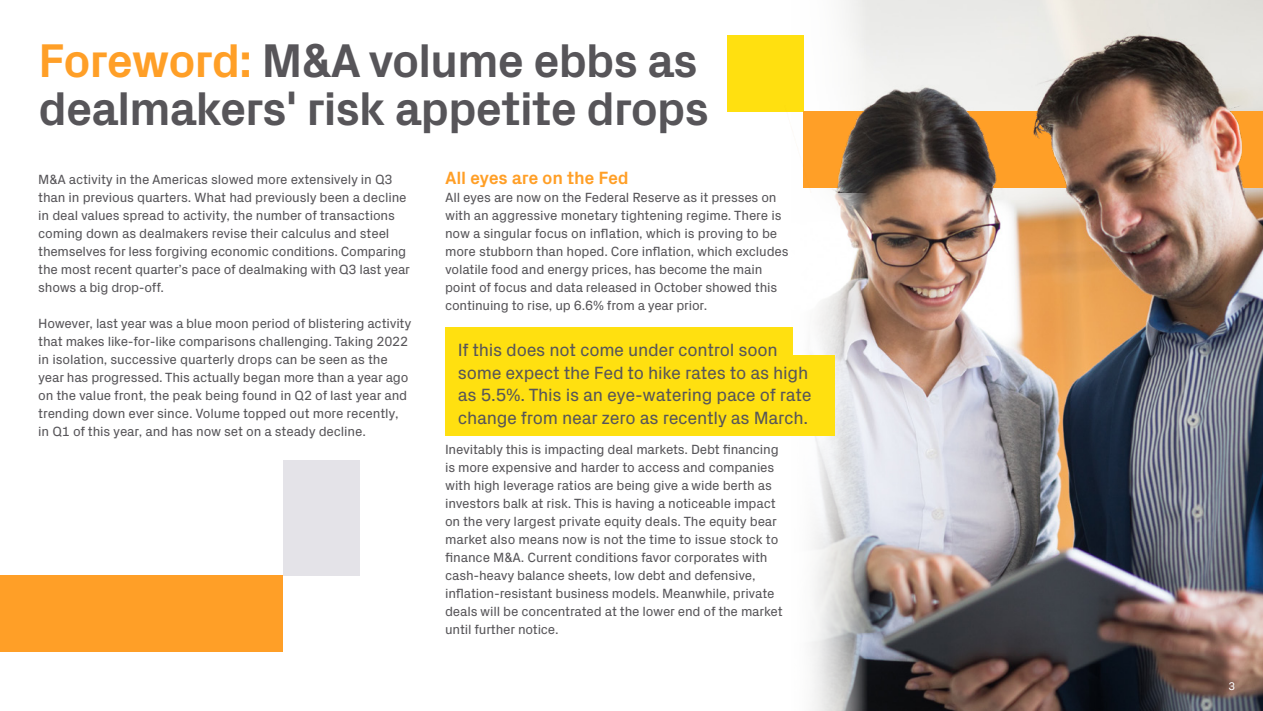
<style>
.page{position:relative;width:1263px;height:711px;background:#fff}
.page>*{position:absolute;margin:0;border:0;box-sizing:border-box;transform-origin:0 0}
.PH_PageHeader{font:700 48px/48px "Px Grotesk";letter-spacing:-.03em;color:#575559}
.CO_CallOuts{font:18px/22.5px "Px Grotesk";letter-spacing:-.015em;color:#575559}
.SH_Subhead{font:700 18px "Px Grotesk";letter-spacing:-.015em;color:#ff9f27}
.BC_BodyCopy{font:13.5px/18px "Px Grotesk";letter-spacing:-.015em;color:#575559}
.t1{font:11.25px "Px Grotesk";color:#fff}
.s1{color:#ff9f27}
</style>
<div class="page">
<img style="left:868px;top:0;width:395px;height:710px">
<svg style="left:784px;top:0;width:84px;height:710px"></svg>
<div style="left:445px;top:327px;width:348px;height:68px;background:#ffe010"></div>
<div style="left:445px;top:355px;width:390px;height:80px;background:#ffe010"></div>
<div style="left:727px;top:35px;width:77px;height:76px;background:#ffe010"></div>
<div style="left:0;top:575px;width:283px;height:76px;background:#ff9f27"></div>
<div style="left:283px;top:460px;width:76px;height:115px;background:#e4e3e8"></div>
<img style="left:755px;top:105px;width:508px;height:87px">
<p class="PH_PageHeader" style="left:38px;top:34px;width:672px"><span class="s1">Foreword:</span> M&amp;A volume ebbs as dealmakers' risk appetite drops</p>
<p class="BC_BodyCopy" style="left:38px;top:169px;width:373px">M&amp;A activity in the Americas slowed more extensively in Q3 than in previous quarters. What had previously been a decline in deal values spread to activity, the number of transactions coming down as dealmakers revise their calculus and steel themselves for less forgiving economic conditions. Comparing the most recent quarter’s pace of dealmaking with Q3 last year shows a big drop-off.</p>
<p class="BC_BodyCopy" style="left:38px;top:313px;width:375px">However, last year was a blue moon period of blistering activity that makes like-for-like comparisons challenging. Taking 2022 in isolation, successive quarterly drops can be seen as the year has progressed. This actually began more than a year ago on the value front, the peak being found in Q2 of last year and trending down ever since. Volume topped out more recently, in Q1 of this year, and has now set on a steady decline.</p>
<p class="SH_Subhead" style="left:445px;top:164px;width:185px">All eyes are on the Fed</p>
<p class="BC_BodyCopy" style="left:445px;top:187px;width:345px">All eyes are now on the Federal Reserve as it presses on with an aggressive monetary tightening regime. There is now a singular focus on inflation, which is proving to be more stubborn than hoped. Core inflation, which excludes volatile food and energy prices, has become the main point of focus and data released in October showed this continuing to rise, up 6.6% from a year prior.</p>
<p class="CO_CallOuts" style="left:458px;top:337px;width:355px">If this does not come under control soon some expect the Fed to hike rates to as high as 5.5%. This is an eye-watering pace of rate change from near zero as recently as March.</p>
<p class="BC_BodyCopy" style="left:445px;top:439px;width:339px">Inevitably this is impacting deal markets. Debt financing is more expensive and harder to access and companies with high leverage ratios are being give a wide berth as investors balk at risk. This is having a noticeable impact on the very largest private equity deals. The equity bear market also means now is not the time to issue stock to finance M&amp;A. Current conditions favor corporates with cash-heavy balance sheets, low debt and defensive, inflation-resistant business models. Meanwhile, private deals will be concentrated at the lower end of the market until further notice.</p>
<p class="t1" style="left:1228px;top:677px;width:8px">3</p>
</div>
